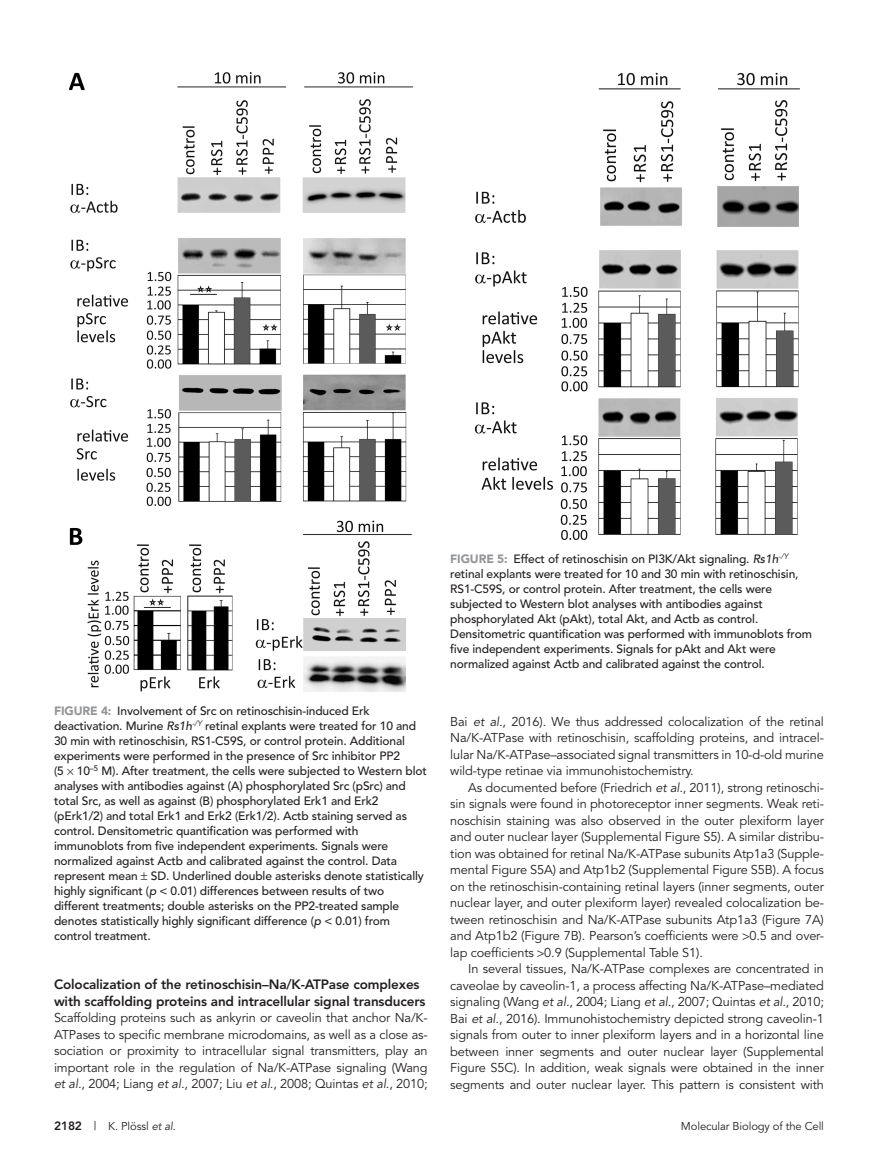
<style>
.page{position:relative;width:878px;height:1175px;background:#fff}
.page>*{position:absolute;margin:0;border:0;box-sizing:border-box;transform-origin:0 0}
.t1{font:800 13.5px/16.5px "Avenir";letter-spacing:-.01em;color:#231f20}
.Para{font:12.75px/16.5px "Avenir";letter-spacing:-.01em;color:#231f20;text-align:justify}
.ParaFL{font:12.75px/16.5px "Avenir";letter-spacing:-.01em;color:#231f20;text-align:justify}
.FigCaption{font:500 12px/15px "Avenir";letter-spacing:-.01em;color:#231f20}
.t2{font:11.25px "Avenir";letter-spacing:-.01em;color:#231f20}
.s1{font-weight:900;color:#939598}
.s2{font-style:italic}
.s3{font-weight:800;font-size:12px}
.s4{font-size:12px}
</style>
<div class="page">
<img style="left:70px;top:72px;width:342px;height:620px">
<img style="left:474px;top:72px;width:326px;height:468px">
<p class="FigCaption" style="left:54px;top:703px;width:374px"><span class="s1">FIGURE 4:</span> Involvement of Src on retinoschisin-induced Erk deactivation. Murine <span class="s2">Rs1h</span><sup>-/Y</sup> retinal explants were treated for 10 and 30 min with retinoschisin, RS1-C59S, or control protein. Additional experiments were performed in the presence of Src inhibitor PP2<br>(5 10<sup>–5</sup> M). After treatment, the cells were subjected to Western blot analyses with antibodies against (A) phosphorylated Src (pSrc) and total Src, as well as against (B) phosphorylated Erk1 and Erk2 (pErk1/2) and total Erk1 and Erk2 (Erk1/2). Actb staining served as control. Densitometric quantification was performed with immunoblots from five independent experiments. Signals were normalized against Actb and calibrated against the control. Data represent mean SD. Underlined double asterisks denote statistically highly significant (<span class="s2">p</span> &lt; 0.01) differences between results of two different treatments; double asterisks on the PP2-treated sample denotes statistically highly significant difference (<span class="s2">p</span> &lt; 0.01) from control treatment.</p>
<h2 class="t1" style="left:54px;top:976px;width:373px">Colocalization of the retinoschisin–Na/K-ATPase complexes with scaffolding proteins and intracellular signal transducers</h2>
<p class="ParaFL" style="left:54px;top:1010px;width:375px">Scaffolding proteins such as ankyrin or caveolin that anchor Na/K-ATPases to specific membrane microdomains, as well as a close as&shy;sociation or proximity to intracellular signal transmitters, play an important role in the regulation of Na/K-ATPase signaling (Wang <span class="s2">et al.</span>, 2004; Liang <span class="s2">et al.</span>, 2007; Liu <span class="s2">et al.</span>, 2008; Quintas <span class="s2">et al.</span>, 2010;</p>
<p class="FigCaption" style="left:450px;top:552px;width:363px"><span class="s1">FIGURE 5:</span> Effect of retinoschisin on PI3K/Akt signaling. <span class="s2">Rs1h</span><sup>-/Y </sup>retinal explants were treated for 10 and 30 min with retinoschisin, RS1-C59S, or control protein. After treatment, the cells were subjected to Western blot analyses with antibodies against phosphorylated Akt (pAkt), total Akt, and Actb as control.<br>Densitometric quantification was performed with immunoblots from five independent experiments. Signals for pAkt and Akt were normalized against Actb and calibrated against the control.</p>
<p class="ParaFL" style="left:450px;top:713px;width:375px">Bai <span class="s2">et al.</span>, 2016). We thus addressed colocalization of the retinal Na/K-ATPase with retinoschisin, scaffolding proteins, and intracel&shy;lular Na/K-ATPase–associated signal transmitters in 10-d-old murine wild-type retinae via immunohistochemistry.</p>
<p class="Para" style="left:450px;top:779px;width:375px;text-indent:18px">As documented before (Friedrich <span class="s2">et al.</span>, 2011), strong retinoschi&shy;sin signals were found in photoreceptor inner segments. Weak reti&shy;noschisin staining was also observed in the outer plexiform layer and outer nuclear layer (Supplemental Figure S5). A similar distribu&shy;tion was obtained for retinal Na/K-ATPase subunits Atp1a3 (Supple&shy;mental Figure S5A) and Atp1b2 (Supplemental Figure S5B). A focus on the retinoschisin-containing retinal layers (inner segments, outer nuclear layer, and outer plexiform layer) revealed colocalization be&shy;tween retinoschisin and Na/K-ATPase subunits Atp1a3 (Figure 7A) and Atp1b2 (Figure 7B). Pearson’s coefficients were 0.5 and over&shy;lap coefficients 0.9 (Supplemental Table S1).</p>
<p class="Para" style="left:450px;top:961px;width:375px;text-indent:18px">In several tissues, Na/K-ATPase complexes are concentrated in caveolae by caveolin-1, a process affecting Na/K-ATPase–mediated signaling (Wang <span class="s2">et al.</span>, 2004; Liang <span class="s2">et al.</span>, 2007; Quintas <span class="s2">et al.</span>, 2010; Bai <span class="s2">et al.</span>, 2016). Immunohistochemistry depicted strong caveolin-1 signals from outer to inner plexiform layers and in a horizontal line between inner segments and outer nuclear layer (Supplemental Figure S5C). In addition, weak signals were obtained in the inner segments and outer nuclear layer. This pattern is consistent with</p>
<p class="t2" style="left:54px;top:1119px;width:123px"><span class="s3">2182</span> <span class="s4">|</span> K. Plössl <span class="s2">et al</span>.</p>
<p class="t2" style="left:681px;top:1119px;width:144px">Molecular Biology of the Cell</p>
</div>
